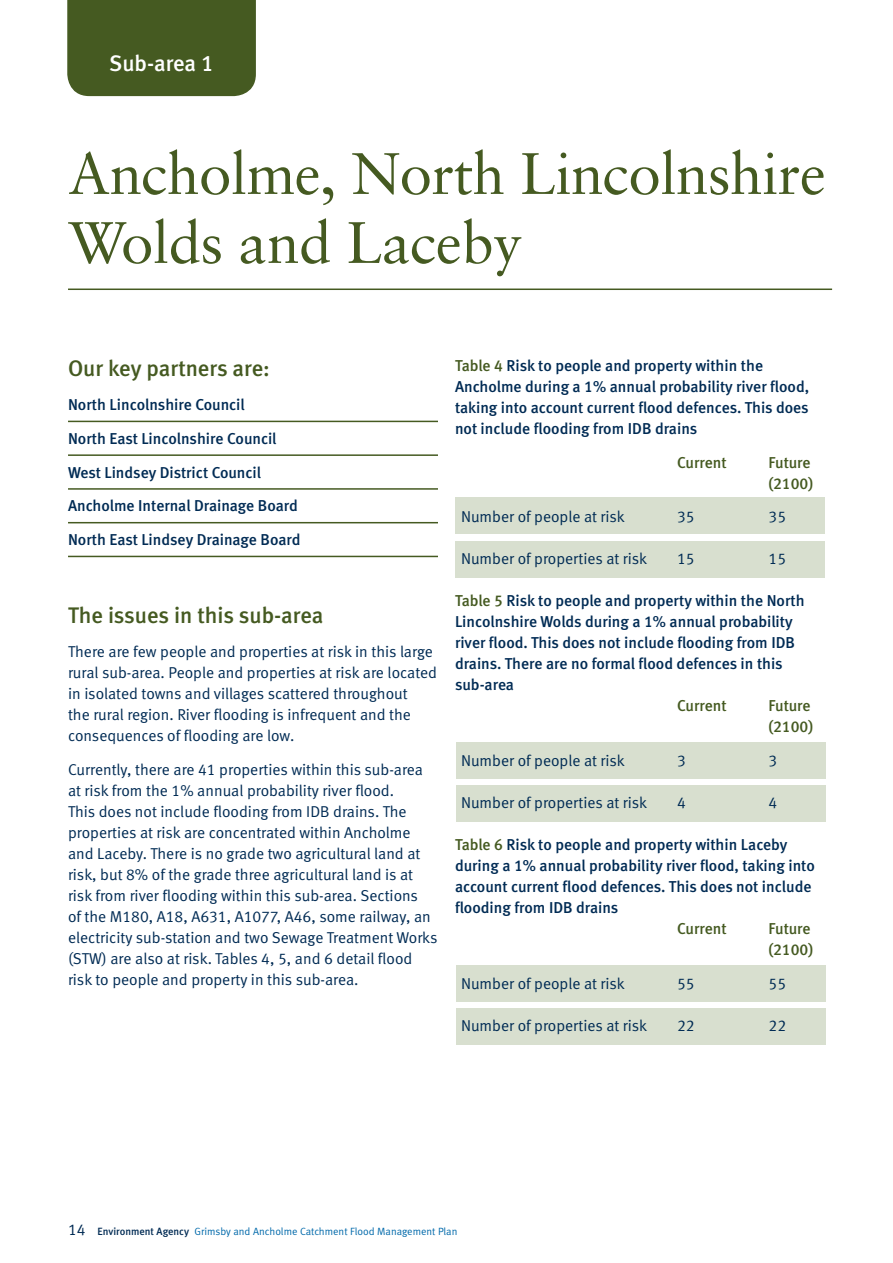
<style>
.page{position:relative;width:893px;height:1263px;background:#fff}
.page>*{position:absolute;margin:0;border:0;box-sizing:border-box;transform-origin:0 0}
.t1{font:58.5px/69px "EA Sabon";letter-spacing:-.01em;color:#455a21}
.t2{font:500 22.5px "EA Meta";color:#455a21}
.t3{font:500 22.5px "EA Meta";letter-spacing:-.005em;color:#fff}
.t4{font:15.75px/21px "EA Meta Normal";color:#002b54}
.t5{font:500 15.75px/21px "EA Meta";color:#002b54}
.t6{font:500 15.75px/21px "EA Meta";color:#455a21}
.t7{font:10.5px "EA Meta Normal";color:#0069aa}
.s1{color:#455a21}
.s2{font-size:15.75px;color:#002b54}
.s3{font-family:"EA Meta";font-weight:500;color:#002b54}
</style>
<div class="page">
<div style="left:456px;top:965px;width:370px;height:37px;background:#d8dfcf"></div>
<div style="left:456px;top:1008px;width:370px;height:37px;background:#d8dfcf"></div>
<div style="left:456px;top:742px;width:370px;height:37px;background:#d8dfcf"></div>
<div style="left:456px;top:785px;width:370px;height:37px;background:#d8dfcf"></div>
<div style="left:455px;top:497px;width:370px;height:37px;background:#d8dfcf"></div>
<div style="left:455px;top:541px;width:370px;height:37px;background:#d8dfcf"></div>
<div style="left:67px;top:0;width:189px;height:97px;background:#455a21"></div>
<hr style="left:68px;top:288px;width:764px;height:2px;background:#455a21">
<hr style="left:68px;top:421px;width:370px;height:1px;background:#455a21">
<hr style="left:68px;top:454px;width:370px;height:2px;background:#455a21">
<hr style="left:68px;top:488px;width:370px;height:2px;background:#455a21">
<hr style="left:68px;top:522px;width:370px;height:1px;background:#455a21">
<hr style="left:68px;top:556px;width:370px;height:1px;background:#455a21">
<h2 class="t3" style="left:109px;top:50px;width:106px">Sub-area 1</h2>
<h1 class="t1" style="left:68px;top:139px;width:759px">Ancholme, North Lincolnshire<br>Wolds and Laceby</h1>
<h2 class="t2" style="left:68px;top:355px;width:203px">Our key partners are:</h2>
<p class="t5" style="left:68px;top:388px;width:234px;line-height:33.8px">North Lincolnshire Council<br>North East Lincolnshire Council<br>West Lindsey District Council<br>Ancholme Internal Drainage Board<br>North East Lindsey Drainage Board</p>
<h2 class="t2" style="left:68px;top:602px;width:257px">The issues in this sub-area</h2>
<p class="t4" style="left:68px;top:641px;width:371px">There are few people and properties at risk in this large rural sub-area. People and properties at risk are located in isolated towns and villages scattered throughout<br>the rural region. River flooding is infrequent and the consequences of flooding are low.</p>
<p class="t4" style="left:68px;top:758px;width:371px">Currently, there are 41 properties within this sub-area at risk from the 1% annual probability river flood.<br>This does not include flooding from IDB drains. The properties at risk are concentrated within Ancholme and Laceby. There is no grade two agricultural land at risk, but 8% of the grade three agricultural land is at risk from river flooding within this sub-area. Sections<br>of the M180, A18, A631, A1077, A46, some railway, an electricity sub-station and two Sewage Treatment Works (STW) are also at risk. Tables 4, 5, and 6 detail flood risk to people and property in this sub-area.</p>
<p class="t5" style="left:455px;top:355px;width:356px"><span class="s1">Table 4</span> Risk to people and property within the Ancholme during a 1% annual probability river flood, taking into account current flood defences. This does not include flooding from IDB drains</p>
<p class="t6" style="left:677px;top:452px;width:51px">Current</p>
<p class="t6" style="left:768px;top:452px;width:46px">Future (2100)</p>
<p class="t4" style="left:461px;top:506px;width:165px">Number of people at risk</p>
<p class="t4" style="left:677px;top:506px;width:19px">35</p>
<p class="t4" style="left:768px;top:506px;width:19px">35</p>
<p class="t4" style="left:461px;top:548px;width:188px">Number of properties at risk</p>
<p class="t4" style="left:677px;top:548px;width:19px">15</p>
<p class="t4" style="left:768px;top:548px;width:19px">15</p>
<p class="t5" style="left:455px;top:590px;width:351px"><span class="s1">Table 5</span> Risk to people and property within the North Lincolnshire Wolds during a 1% annual probability river flood. This does not include flooding from IDB drains. There are no formal flood defences in this sub-area</p>
<p class="t6" style="left:677px;top:695px;width:51px">Current</p>
<p class="t6" style="left:768px;top:695px;width:46px">Future (2100)</p>
<p class="t4" style="left:461px;top:750px;width:165px">Number of people at risk</p>
<p class="t4" style="left:677px;top:750px;width:10px">3</p>
<p class="t4" style="left:768px;top:750px;width:10px">3</p>
<p class="t4" style="left:461px;top:792px;width:188px">Number of properties at risk</p>
<p class="t4" style="left:677px;top:792px;width:10px">4</p>
<p class="t4" style="left:768px;top:792px;width:10px">4</p>
<p class="t5" style="left:455px;top:834px;width:361px"><span class="s1">Table 6</span> Risk to people and property within Laceby during a 1% annual probability river flood, taking into account current flood defences. This does not include flooding from IDB drains</p>
<p class="t6" style="left:677px;top:918px;width:51px">Current</p>
<p class="t6" style="left:768px;top:918px;width:46px">Future (2100)</p>
<p class="t4" style="left:461px;top:973px;width:165px">Number of people at risk</p>
<p class="t4" style="left:677px;top:973px;width:19px">55</p>
<p class="t4" style="left:768px;top:973px;width:19px">55</p>
<p class="t4" style="left:461px;top:1015px;width:188px">Number of properties at risk</p>
<p class="t4" style="left:677px;top:1015px;width:19px">22</p>
<p class="t4" style="left:768px;top:1015px;width:19px">22</p>
<p class="t7" style="left:68px;top:1225px;width:391px"><span class="s2">14</span> <span class="s3">Environment Agency</span> Grimsby and Ancholme Catchment Flood Management Plan</p>
</div>
